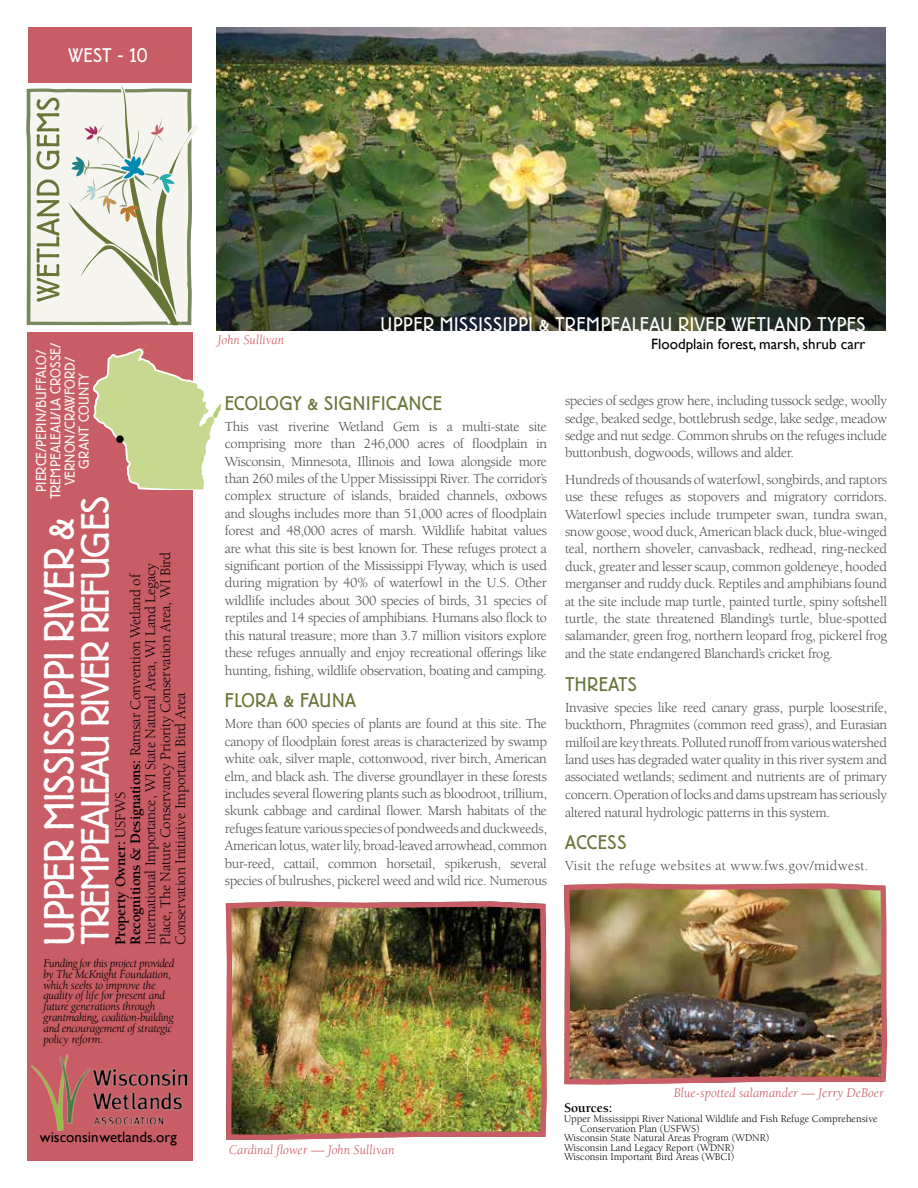
<style>
.page{position:relative;width:918px;height:1188px;background:#fff}
.page>*{position:absolute;margin:0;border:0;box-sizing:border-box;transform-origin:0 0}
.t1{font:300 42px "Berliner Grotesk";letter-spacing:-.01em;color:#fff}
.t2{font:300 39px "Berliner Grotesk";letter-spacing:-.02em;color:#fff}
.t3{font:30px "Times New Roman";color:#000}
.t4{font:300 19.5px "Berliner Grotesk";letter-spacing:.04em;color:#fff}
.t5{font:300 19.5px "Berliner Grotesk";letter-spacing:.02em;color:#677538}
.t6{font:15px/15px "Berkeley Std";letter-spacing:-.015em;color:#000}
.t7{font:700 15px/15px "Berkeley Std";letter-spacing:-.015em;color:#000}
.t8{font:15px "Gill Sans";color:#000}
.t9{font:14.25px/17.4px "Berkeley Std";letter-spacing:-.025em;color:#4e4c4d;text-align:justify}
.t10{font:300 14.25px/14.2px "Berliner Grotesk";letter-spacing:.02em;color:#f5f4ee;text-align:center}
.t11{font:14.25px "Berkeley Std";letter-spacing:.025em;color:#4e4c4d}
.t12{font:italic 13.5px "Berkeley Std";color:#c85d65}
.t13{font:700 13.5px "Berkeley Std";color:#000}
.t14{font:italic 12px/10.8px "Berkeley Std";letter-spacing:-.02em;color:#000}
.t15{font:10.5px "Berkeley Std";color:#000}
.s1{font-weight:400}
</style>
<div class="page">
<div style="left:28px;top:27px;width:164px;height:56px;background:#c85d65"></div>
<div style="left:28px;top:332px;width:165px;height:829px;background:#c85d65"></div>
<img style="left:216px;top:27px;width:670px;height:304px">
<img style="left:225px;top:901px;width:322px;height:239px">
<svg style="left:26px;top:85px;width:172px;height:240px;background:#d9dcce"></svg>
<svg style="left:93px;top:345px;width:128px;height:145px"></svg>
<img style="left:564px;top:883px;width:324px;height:202px">
<img style="left:32px;top:1054px;width:154px;height:77px">
<h3 class="t4" style="left:68px;top:44px;width:81px">WEST - 10</h3>
<p class="t10" style="left:34px;top:499px;width:158px;rotate:-90deg">PIERCE/PEPIN/BUFFALO/<br>TREMPEALEAU/LA CROSSE/<br>VERNON/CRAWFORD/<br>GRANT COUNTY</p>
<h3 class="t3" style="left:115px;top:419px;width:12px">•</h3>
<h2 class="t2" style="left:73px;top:945px;width:450px;rotate:-90deg">TREMPEALEAU RIVER REFUGES</h2>
<h1 class="t1" style="left:35px;top:946px;width:430px;rotate:-90deg">UPPER MISSISSIPPI RIVER &amp;</h1>
<p class="t6" style="left:143px;top:945px;width:394px;rotate:-90deg">International Importance, WI State Natural Area, WI Land Legacy<br>Place, The Nature Conservancy Priority Conservation Area, WI Bird<br>Conservation Initiative Important Bird Area</p>
<p class="t7" style="left:113px;top:945px;width:373px;rotate:-90deg">Property Owner: <span class="s1">USFWS<br></span>Recognitions &amp; Designations: <span class="s1">Ramsar Convention Wetland of</span></p>
<p class="t14" style="left:44px;top:958px;width:132px">Funding for this project provided by The McKnight Foundation, which seeks to improve the quality of life for present and future generations through grantmaking, coalition-building and encouragement of strategic policy reform.</p>
<p class="t8" style="left:40px;top:1128px;width:138px">wisconsinwetlands.org</p>
<p class="t12" style="left:218px;top:333px;width:68px">John Sullivan</p>
<h3 class="t4" style="left:380px;top:313px;width:487px">UPPER MISSISSIPPI &amp; TREMPEALEAU RIVER WETLAND TYPES</h3>
<p class="t8" style="left:651px;top:335px;width:216px">Floodplain forest, marsh, shrub carr</p>
<h3 class="t5" style="left:225px;top:392px;width:218px">ECOLOGY &amp; SIGNIFICANCE</h3>
<p class="t9" style="left:225px;top:418px;width:324px">This vast riverine Wetland Gem is a multi-state site comprising more than 246,000 acres of floodplain in Wisconsin, Minnesota, Illinois and Iowa alongside more than 260 miles of the Upper Mississippi River. The corridor’s complex structure of islands, braided channels, oxbows and sloughs includes more than 51,000 acres of floodplain forest and 48,000 acres of marsh. Wildlife habitat values are what this site is best known for. These refuges protect a significant portion of the Mississippi Flyway, which is used during migration by 40% of waterfowl in the U.S. Other wildlife includes about 300 species of birds, 31 species of reptiles and 14 species of amphibians. Humans also flock to this natural treasure; more than 3.7 million visitors explore these refuges annually and enjoy recreational offerings like hunting, fishing, wildlife observation, boating and camping.</p>
<h3 class="t5" style="left:225px;top:690px;width:133px">FLORA &amp; FAUNA</h3>
<p class="t9" style="left:225px;top:715px;width:324px">More than 600 species of plants are found at this site. The canopy of floodplain forest areas is characterized by swamp white oak, silver maple, cottonwood, river birch, American elm, and black ash. The diverse groundlayer in these forests includes several flowering plants such as bloodroot, trillium, skunk cabbage and cardinal flower. Marsh habitats of the refuges feature various species of pondweeds and duckweeds, American lotus, water lily, broad-leaved arrowhead, common bur-reed, cattail, common horsetail, spikerush, several species of bulrushes, pickerel weed and wild rice. Numerous</p>
<p class="t9" style="left:565px;top:392px;width:324px">species of sedges grow here, including tussock sedge, woolly sedge, beaked sedge, bottlebrush sedge, lake sedge, meadow sedge and nut sedge. Common shrubs on the refuges include buttonbush, dogwoods, willows and alder.</p>
<p class="t9" style="left:565px;top:471px;width:324px">Hundreds of thousands of waterfowl, songbirds, and raptors use these refuges as stopovers and migratory corridors.<br>Waterfowl species include trumpeter swan, tundra swan, snow goose, wood duck, American black duck, blue-winged teal, northern shoveler, canvasback, redhead, ring-necked duck, greater and lesser scaup, common goldeneye, hooded merganser and ruddy duck. Reptiles and amphibians found at the site include map turtle, painted turtle, spiny softshell turtle, the state threatened Blanding’s turtle, blue-spotted salamander, green frog, northern leopard frog, pickerel frog and the state endangered Blanchard’s cricket frog.</p>
<h3 class="t5" style="left:565px;top:673px;width:73px">THREATS</h3>
<p class="t9" style="left:565px;top:699px;width:324px">Invasive species like reed canary grass, purple loosestrife, buckthorn, Phragmites (common reed grass), and Eurasian milfoil are key threats. Polluted runoff from various watershed land uses has degraded water quality in this river system and associated wetlands; sediment and nutrients are of primary concern. Operation of locks and dams upstream has seriously altered natural hydrologic patterns in this system.</p>
<h3 class="t5" style="left:565px;top:831px;width:63px">ACCESS</h3>
<p class="t11" style="left:565px;top:858px;width:305px">Visit the refuge websites at www.fws.gov/midwest.</p>
<p class="t12" style="left:229px;top:1143px;width:167px">Cardinal flower — John Sullivan</p>
<p class="t12" style="left:674px;top:1086px;width:212px">Blue-spotted salamander — Jerry DeBoer</p>
<p class="t13" style="left:564px;top:1101px;width:50px">Sources:</p>
<p class="t15" style="left:564px;top:1113px;width:315px">Upper Mississippi River National Wildlife and Fish Refuge Comprehensive</p>
<p class="t15" style="left:580px;top:1123px;width:121px">Conservation Plan (USFWS)</p>
<p class="t15" style="left:564px;top:1132px;width:207px">Wisconsin State Natural Areas Program (WDNR)</p>
<p class="t15" style="left:564px;top:1142px;width:172px">Wisconsin Land Legacy Report (WDNR)</p>
<p class="t15" style="left:564px;top:1152px;width:172px">Wisconsin Important Bird Areas (WBCI)</p>
</div>
